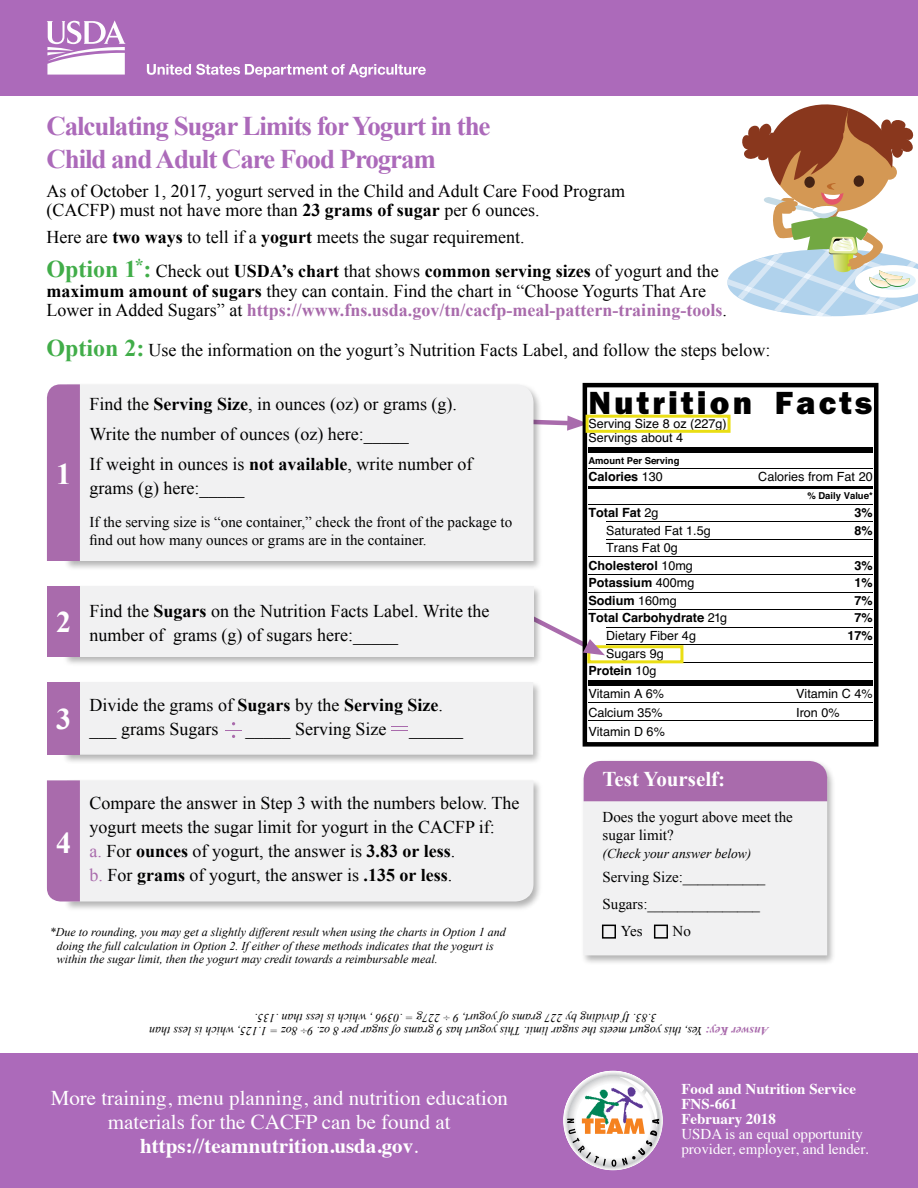
<style>
.page{position:relative;width:918px;height:1188px;background:#fff}
.page>*{position:absolute;margin:0;border:0;box-sizing:border-box;transform-origin:0 0}
.t1{font:33.15px "Franklin Gothic URW Hea";letter-spacing:.095em;color:#000}
.t2{font:700 30px "Times New Roman";color:#fff}
.t3{font:700 27px/33px "Times New Roman";letter-spacing:-.04em;color:#ac6aba}
.t4{font:21px/24px "Times";color:#fff;text-align:center}
.t5{font:700 21px "Times New Roman";color:#fff}
.t6{font:18px/24px "Times New Roman";color:#000}
.t7{font:15px/18px "Times New Roman";color:#000}
.t8{font:15px/15px "Times";color:#fff}
.t9{font:italic 13.5px "Times New Roman";color:#000}
.t10{font:12.6px/17.5px "Helvetica";color:#000}
.t11{font:700 12.6px "Helvetica";color:#000}
.t12{font:italic 12px/13.5px "Times New Roman";color:#000}
.t13{font:700 9.45px "Helvetica";color:#000}
.s1{font-weight:700}
.s2{font-weight:700;font-size:24px;color:#41ad49}
.s3{font-weight:700;color:#a96bac}
.s4{font-weight:400}
.s5{color:#a96bac}
</style>
<div class="page">
<div style="left:0;top:1053px;width:918px;height:135px;background:#ac6aba"></div>
<svg style="left:727px;top:104px;width:191px;height:213px"></svg>
<svg style="left:543px;top:416px;width:40px;height:15px"></svg>
<div style="left:63px;top:585px;width:480px;height:82px;background:#000;opacity:.3"></div>
<div style="left:66px;top:586px;width:468px;height:71px;background:#f1f1f2"></div>
<div style="left:62px;top:680px;width:481px;height:85px;background:#000;opacity:.3"></div>
<div style="left:65px;top:682px;width:468px;height:73px;background:#f1f1f2;border:2px solid #f1f1f2"></div>
<div style="left:47px;top:586px;width:33px;height:71px;background:#a96bac"></div>
<div style="left:47px;top:682px;width:33px;height:73px;background:#a96bac"></div>
<div style="left:64px;top:383px;width:479px;height:189px;background:#000;opacity:.3"></div>
<div style="left:80px;top:384px;width:454px;height:177px;background:#f1f1f2"></div>
<div style="left:64px;top:779px;width:479px;height:133px;background:#000;opacity:.3"></div>
<div style="left:80px;top:780px;width:454px;height:122px;background:#f1f1f2"></div>
<div style="left:47px;top:384px;width:33px;height:177px;background:#a96bac"></div>
<div style="left:47px;top:780px;width:33px;height:122px;background:#a96bac"></div>
<div style="left:581px;top:759px;width:255px;height:207px;background:#000;opacity:.3"></div>
<div style="left:583px;top:760px;width:245px;height:196px;background:#f1f1f2"></div>
<div style="left:584px;top:761px;width:243px;height:40px;background:#a96bac"></div>
<div style="left:602px;top:925px;width:14px;height:14px;border:2px solid #000"></div>
<div style="left:654px;top:925px;width:14px;height:14px;border:2px solid #000"></div>
<svg style="left:225px;top:722px;width:17px;height:16px"></svg>
<svg style="left:391px;top:726px;width:16px;height:5px"></svg>
<div style="left:0;top:0;width:918px;height:95px;background:#ac6aba"></div>
<svg style="left:47px;top:20px;width:79px;height:55px"></svg>
<svg style="left:147px;top:64px;width:279px;height:13px"></svg>
<div style="left:588px;top:447px;width:285px;height:6px;background:#000"></div>
<hr style="left:588px;top:468px;width:285px;height:1px;background:#000">
<hr style="left:588px;top:486px;width:285px;height:2px;background:#000">
<hr style="left:588px;top:504px;width:285px;height:1px;background:#000">
<hr style="left:606px;top:522px;width:267px;height:1px;background:#000">
<hr style="left:606px;top:539px;width:267px;height:1px;background:#000">
<hr style="left:588px;top:557px;width:285px;height:1px;background:#000">
<hr style="left:588px;top:574px;width:285px;height:1px;background:#000">
<hr style="left:588px;top:592px;width:285px;height:1px;background:#000">
<hr style="left:588px;top:610px;width:285px;height:1px;background:#000">
<hr style="left:606px;top:627px;width:267px;height:1px;background:#000">
<hr style="left:606px;top:645px;width:267px;height:1px;background:#000">
<hr style="left:588px;top:662px;width:285px;height:1px;background:#000">
<div style="left:588px;top:680px;width:285px;height:5px;background:#000"></div>
<hr style="left:588px;top:703px;width:285px;height:1px;background:#000">
<hr style="left:588px;top:720px;width:285px;height:1px;background:#000">
<div style="left:583px;top:383px;width:295px;height:364px;border:4px solid #000"></div>
<div style="left:586px;top:415px;width:145px;height:18px;border:3px solid #eade14"></div>
<div style="left:587px;top:645px;width:96px;height:18px;border:3px solid #eade14"></div>
<svg style="left:534px;top:611px;width:71px;height:45px"></svg>
<svg style="left:563px;top:1071px;width:100px;height:99px"></svg>
<svg style="left:567px;top:1077px;width:92px;height:90px;background:#d4c8cb"></svg>
<h1 class="t3" style="left:46px;top:109px;width:446px">Calculating Sugar Limits for Yogurt in the<br>Child and Adult Care Food Program</h1>
<p class="t6" style="left:46px;top:181px;width:580px;line-height:19.5px">As of October 1, 2017, yogurt served in the Child and Adult Care Food Program (CACFP) must not have more than <span class="s1">23 grams of sugar</span> per 6 ounces.</p>
<p class="t6" style="left:46px;top:220px;width:674px;line-height:34.2px">Here are <span class="s1">two ways</span> to tell if a <span class="s1">yogurt</span> meets the sugar requirement.<br><span class="s2">Option 1</span><sup>*</sup><span class="s2">:</span> Check out <span class="s1">USDA’s chart</span> that shows <span class="s1">common serving sizes</span> of yogurt and the</p>
<p class="t6" style="left:46px;top:281px;width:682px;line-height:19.5px"><span class="s1">maximum amount of sugars</span> they can contain. Find the chart in “Choose Yogurts That Are<br>Lower in Added Sugars” at <span class="s3">https://www.fns.usda.gov/tn/cacfp-meal-pattern-training-tools</span>.</p>
<p class="t6" style="left:46px;top:338px;width:726px"><span class="s2">Option 2:</span> Use the information on the yogurt’s Nutrition Facts Label, and follow the steps below:</p>
<p class="t1" style="left:588px;top:381px;width:286px">Nutrition Facts</p>
<p class="t10" style="left:588px;top:417px;width:140px;line-height:14.2px">Serving Size 8 oz (227g)<br>Servings about 4</p>
<p class="t13" style="left:588px;top:453px;width:93px">Amount Per Serving</p>
<p class="t11" style="left:588px;top:467px;width:76px">Calories <span class="s4">130</span></p>
<p class="t10" style="left:758px;top:468px;width:116px">Calories from Fat 20</p>
<p class="t13" style="left:807px;top:488px;width:67px">% Daily Value*</p>
<p class="t11" style="left:588px;top:502px;width:72px">Total Fat <span class="s4">2g</span></p>
<p class="t11" style="left:854px;top:502px;width:20px">3%</p>
<p class="t10" style="left:606px;top:522px;width:106px">Saturated Fat 1.5g</p>
<p class="t11" style="left:854px;top:520px;width:20px">8%</p>
<p class="t10" style="left:588px;top:539px;width:106px;text-align:center">Trans Fat 0g<br><span class="s1">Cholesterol</span> 10mg</p>
<p class="t6" style="left:90px;top:389px;width:384px;line-height:30px">Find the <span class="s1">Serving Size</span>, in ounces (oz) or grams (g).<br>Write the number of ounces (oz) here:_____<br>If weight in ounces is <span class="s1">not available</span>, write number of</p>
<p class="t6" style="left:90px;top:476px;width:156px">grams (g) here:_____</p>
<p class="t7" style="left:90px;top:513px;width:424px">If the serving size is “one container,” check the front of the package to find out how many ounces or grams are in the container.</p>
<p class="t2" style="left:56px;top:454px;width:16px">1</p>
<p class="t11" style="left:854px;top:555px;width:20px">3%</p>
<p class="t2" style="left:56px;top:601px;width:16px">2</p>
<p class="t6" style="left:90px;top:598px;width:401px">Find the <span class="s1">Sugars</span> on the Nutrition Facts Label. Write the number of grams (g) of sugars here:_____</p>
<p class="t2" style="left:56px;top:698px;width:16px">3</p>
<p class="t6" style="left:90px;top:692px;width:355px">Divide the grams of <span class="s1">Sugars</span> by the <span class="s1">Serving Size</span>. ___ grams Sugars</p>
<p class="t6" style="left:246px;top:716px;width:142px">_____ Serving Size</p>
<p class="t6" style="left:409px;top:716px;width:55px">______</p>
<p class="t2" style="left:56px;top:822px;width:16px">4</p>
<p class="t6" style="left:90px;top:791px;width:431px">Compare the answer in Step 3 with the numbers below. The yogurt meets the sugar limit for yogurt in the CACFP if:<br><span class="s5">a.</span> For <span class="s1">ounces</span> of yogurt, the answer is <span class="s1">3.83 or less</span>.<br><span class="s5">b.</span> For <span class="s1">grams</span> of yogurt, the answer is <span class="s1">.135 or less</span>.</p>
<p class="t11" style="left:588px;top:573px;width:108px">Potassium <span class="s4">400mg</span></p>
<p class="t11" style="left:854px;top:573px;width:20px">1%</p>
<p class="t11" style="left:588px;top:590px;width:90px">Sodium <span class="s4">160mg</span></p>
<p class="t11" style="left:854px;top:590px;width:20px">7%</p>
<p class="t11" style="left:588px;top:608px;width:140px">Total Carbohydrate <span class="s4">21g</span></p>
<p class="t11" style="left:854px;top:608px;width:20px">7%</p>
<p class="t10" style="left:606px;top:627px;width:91px">Dietary Fiber 4g</p>
<p class="t11" style="left:847px;top:625px;width:27px">17%</p>
<p class="t10" style="left:588px;top:645px;width:77px;text-indent:18px">Sugars 9g<br><span class="s1">Protein</span> 10g</p>
<p class="t10" style="left:588px;top:685px;width:77px">Vitamin A 6%</p>
<p class="t10" style="left:796px;top:685px;width:78px">Vitamin C 4%</p>
<p class="t10" style="left:588px;top:704px;width:76px">Calcium 35%</p>
<p class="t10" style="left:796px;top:704px;width:45px">Iron 0%</p>
<p class="t10" style="left:588px;top:723px;width:78px">Vitamin D 6%</p>
<p class="t5" style="left:603px;top:765px;width:124px">Test Yourself:</p>
<p class="t7" style="left:603px;top:808px;width:192px">Does the yogurt above meet the sugar limit?</p>
<p class="t9" style="left:603px;top:845px;width:150px">(Check your answer below)</p>
<p class="t7" style="left:603px;top:864px;width:164px;line-height:27px">Serving Size:___________<br>Sugars:_______________</p>
<p class="t12" style="left:50px;top:925px;width:457px">*Due to rounding, you may get a slightly different result when using the charts in Option 1 and</p>
<p class="t7" style="left:621px;top:922px;width:23px">Yes</p>
<p class="t7" style="left:673px;top:922px;width:20px">No</p>
<p class="t12" style="left:57px;top:939px;width:439px">doing the full calculation in Option 2. If either of these methods indicates that the yogurt is within the sugar limit, then the yogurt may credit towards a reimbursable meal.</p>
<p class="t12" style="left:657px;top:1025px;width:404px;rotate:-180deg">3.83. If dividing by 227 grams of yogurt, 9 ÷ 227g = .0396 , which is less than .135.</p>
<p class="t12" style="left:769px;top:1039px;width:621px;rotate:-180deg"><span class="s3">Answer Key:</span> Yes, this yogurt meets the sugar limit. This yogurt has 9 grams of sugar per 8 oz. 9÷ 8oz = 1.125, which is less than</p>
<p class="t4" style="left:51px;top:1084px;width:459px">More training, menu planning, and nutrition education materials for the CACFP can be found at <span class="s1">https://teamnutrition.usda.gov</span>.</p>
<p class="t8" style="left:681px;top:1080px;width:189px"><span class="s1">Food and Nutrition Service<br>FNS-661<br>February 2018<br></span>USDA is an equal opportunity provider, employer, and lender.</p>
</div>
